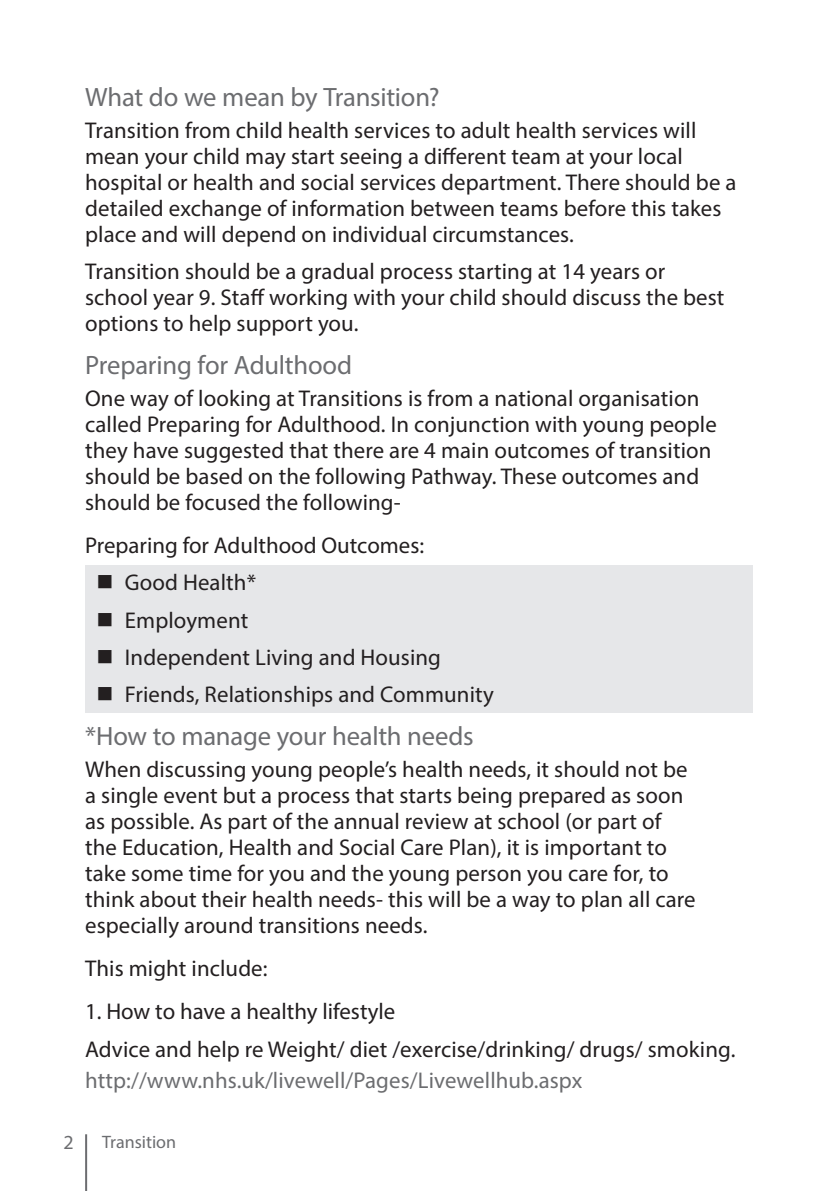
<style>
.page{position:relative;width:840px;height:1191px;background:#fff}
.page>*{position:absolute;margin:0;border:0;box-sizing:border-box;transform-origin:0 0}
.t1{font:26.6px "Myriad Pro";letter-spacing:-.01em;color:#6c6d70}
.t2{font:22.8px/26px "Myriad Pro";letter-spacing:.005em;color:#231f20}
.t3{font:22.8px "Myriad Pro";letter-spacing:.005em;color:#6c6d70}
.t4{font:20px "Myriad Pro";color:#6c6d70}
.t5{font:18px "Myriad Pro";color:#6c6d70}
</style>
<div class="page">
<div style="left:85px;top:566px;width:667px;height:147px;background:#e6e7e9"></div>
<hr style="left:85px;top:1134px;width:2px;height:57px;background:#6c6d70">
<p class="t1" style="left:85px;top:81px;width:356px">What do we mean by Transition?</p>
<p class="t2" style="left:85px;top:117px;width:652px">Transition from child health services to adult health services will mean your child may start seeing a different team at your local hospital or health and social services department. There should be a detailed exchange of information between teams before this takes place and will depend on individual circumstances.</p>
<p class="t2" style="left:85px;top:258px;width:640px">Transition should be a gradual process starting at 14 years or school year 9. Staff working with your child should discuss the best options to help support you.</p>
<p class="t1" style="left:85px;top:349px;width:268px">Preparing for Adulthood</p>
<p class="t2" style="left:85px;top:385px;width:633px">One way of looking at Transitions is from a national organisation called Preparing for Adulthood. In conjunction with young people they have suggested that there are 4 main outcomes of transition should be based on the following Pathway. These outcomes and should be focused the following-</p>
<p class="t2" style="left:85px;top:532px;width:340px">Preparing for Adulthood Outcomes:</p>
<p class="t2" style="left:96px;top:569px;width:161px">■ Good Health*</p>
<p class="t2" style="left:96px;top:606px;width:153px">■ Employment</p>
<p class="t2" style="left:96px;top:644px;width:346px">■ Independent Living and Housing</p>
<p class="t2" style="left:96px;top:681px;width:398px">■ Friends, Relationships and Community</p>
<p class="t1" style="left:85px;top:720px;width:390px">*How to manage your health needs</p>
<p class="t2" style="left:85px;top:756px;width:611px">When discussing young people’s health needs, it should not be a single event but a process that starts being prepared as soon as possible. As part of the annual review at school (or part of the Education, Health and Social Care Plan), it is important to take some time for you and the young person you care for, to think about their health needs- this will be a way to plan all care especially around transitions needs.</p>
<p class="t2" style="left:85px;top:955px;width:184px">This might include:</p>
<p class="t2" style="left:85px;top:998px;width:311px">1. How to have a healthy lifestyle</p>
<p class="t2" style="left:85px;top:1035px;width:651px">Advice and help re Weight/ diet /exercise/drinking/ drugs/ smoking.</p>
<p class="t3" style="left:85px;top:1066px;width:498px">http://www.nhs.uk/livewell/Pages/Livewellhub.aspx</p>
<p class="t4" style="left:63px;top:1130px;width:12px">2</p>
<p class="t5" style="left:102px;top:1130px;width:75px">Transition</p>
</div>
